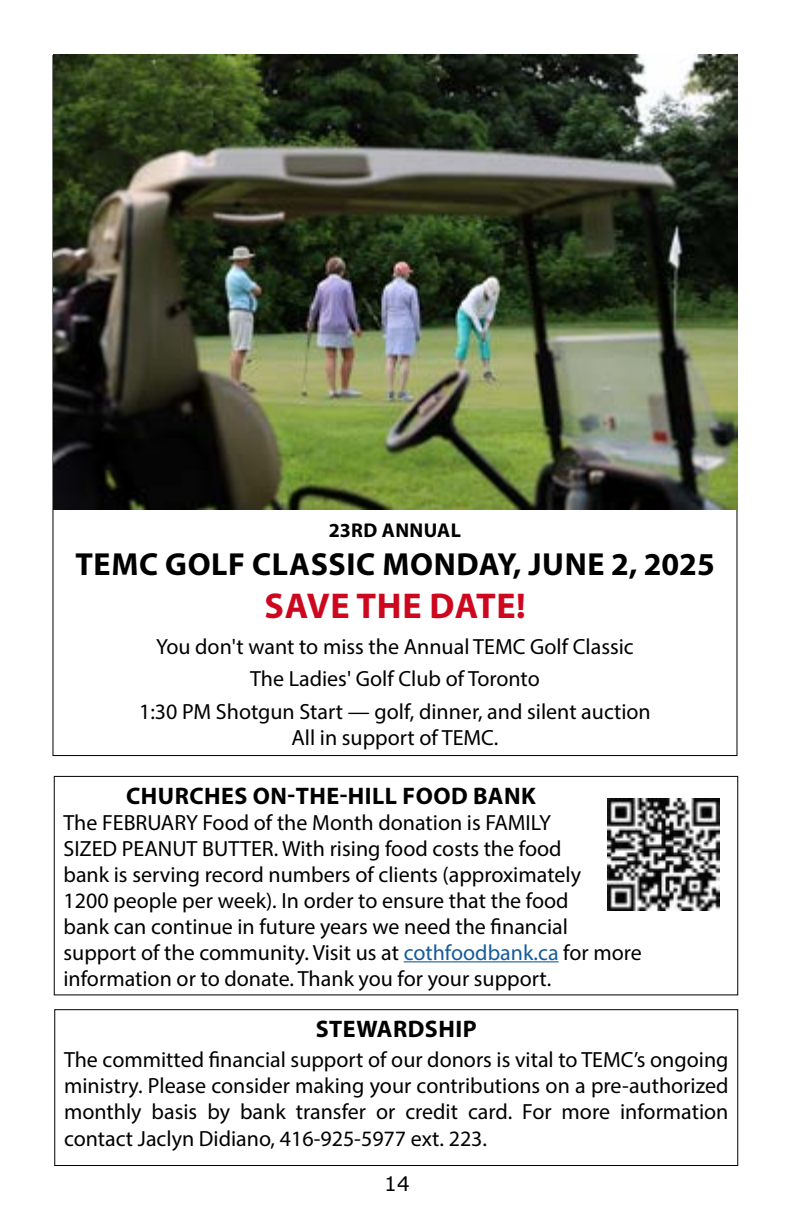
<style>
.page{position:relative;width:792px;height:1224px;background:#fff}
.page>*{position:absolute;margin:0;border:0;box-sizing:border-box;transform-origin:0 0}
.t1{font:700 36px "Myriad Pro";letter-spacing:.02em;color:#cd071e}
.t2{font:700 32px "Myriad Pro";letter-spacing:.02em;color:#000}
.t3{font:700 24px "Myriad Pro";letter-spacing:.02em;color:#000}
.t4{font:22px/26px "Myriad Pro";color:#000}
.t5{font:700 20px "Myriad Pro";letter-spacing:.02em;color:#000}
.t6{font:20px "Verdana";color:#000}
.s1{color:#165b9a}
</style>
<div class="page">
<hr style="left:404px;top:961px;width:155px;height:1px;background:#165b9a">
<div style="left:54px;top:776px;width:684px;height:219px;border:1px solid #000"></div>
<img style="left:608px;top:798px;width:112px;height:112px">
<img style="left:53px;top:54px;width:684px;height:456px">
<div style="left:54px;top:1009px;width:684px;height:157px;border:1px solid #000"></div>
<p class="t5" style="left:329px;top:517px;width:134px">23RD ANNUAL</p>
<h2 class="t2" style="left:75px;top:544px;width:641px">TEMC GOLF CLASSIC MONDAY, JUNE 2, 2025</h2>
<h1 class="t1" style="left:265px;top:583px;width:263px">SAVE THE DATE!</h1>
<p class="t4" style="left:139px;top:630px;width:513px;line-height:32.4px;text-align:center">You don't want to miss the Annual TEMC Golf Classic<br>The Ladies' Golf Club of Toronto<br>1:30 PM Shotgun Start — golf, dinner, and silent auction</p>
<p class="t4" style="left:291px;top:724px;width:209px">All in support of TEMC.</p>
<p class="t3" style="left:126px;top:780px;width:411px">CHURCHES ON-THE-HILL FOOD BANK</p>
<p class="t4" style="left:64px;top:809px;width:580px">The FEBRUARY Food of the Month donation is FAMILY<br>SIZED PEANUT BUTTER. With rising food costs the food<br>bank is serving record numbers of clients (approximately<br>1200 people per week). In order to ensure that the food<br>bank can continue in future years we need the financial support of the community. Visit us at <span class="s1">cothfoodbank.ca</span> for more information or to donate. Thank you for your support.</p>
<p class="t3" style="left:316px;top:1013px;width:162px">STEWARDSHIP</p>
<p class="t4" style="left:64px;top:1046px;width:666px;text-align:justify">The committed financial support of our donors is vital to TEMC’s ongoing ministry. Please consider making your contributions on a pre-authorized monthly basis by bank transfer or credit card. For more information contact Jaclyn Didiano, 416-925-5977 ext. 223.</p>
<p class="t6" style="left:384px;top:1170px;width:27px">14</p>
</div>
